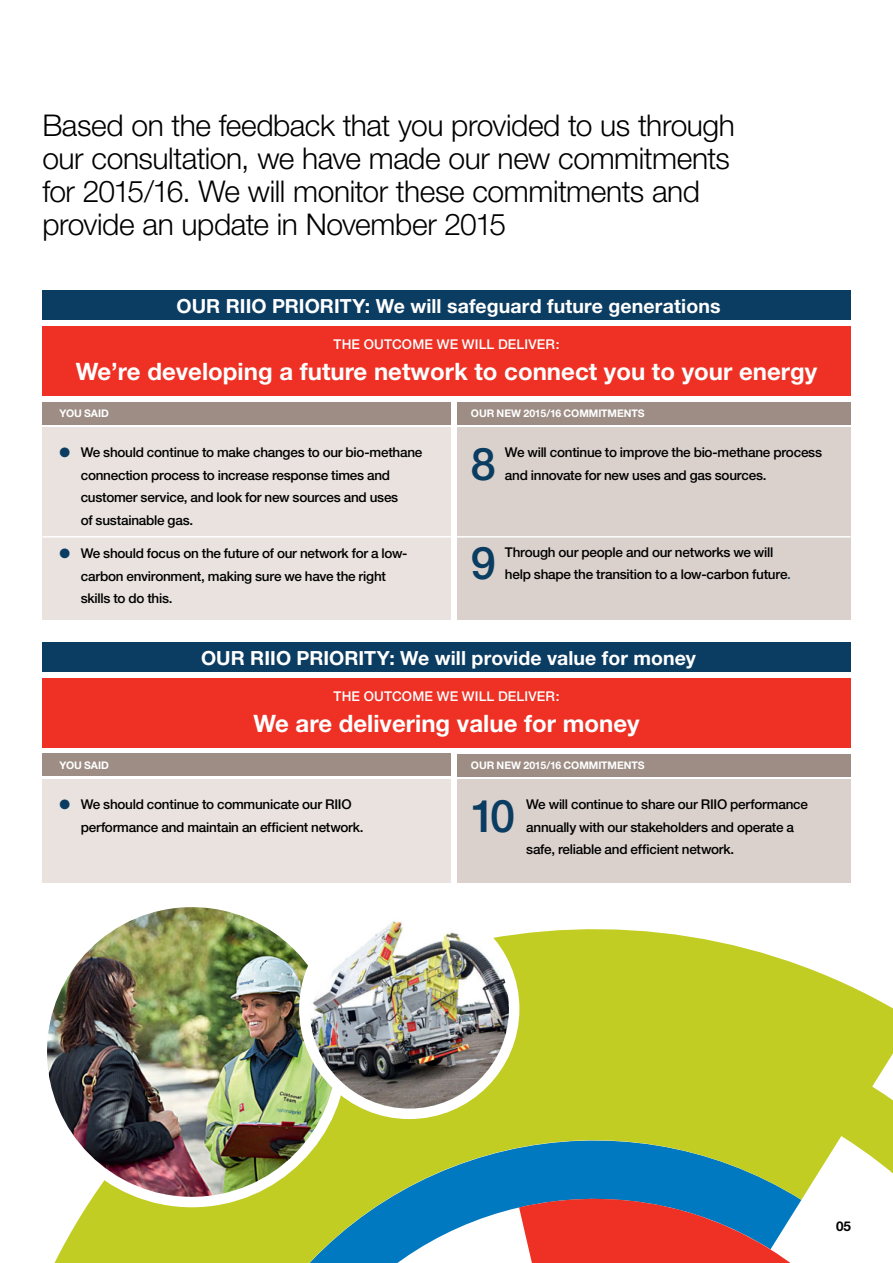
<style>
.page{position:relative;width:893px;height:1263px;background:#fff}
.page>*{position:absolute;margin:0;border:0;box-sizing:border-box;transform-origin:0 0}
.t1{font:500 45px "Helvetica Neue";color:#0b3c61}
.t2{font:300 30px/33px "Helvetica Neue";letter-spacing:-.015em;color:#000}
.t3{font:700 24px "Helvetica Neue";color:#fff}
.t4{font:700 19.5px "Helvetica Neue";letter-spacing:.005em;color:#fff}
.t5{font:500 13.5px/22.5px "Helvetica Neue";letter-spacing:-.02em;color:#000}
.t6{font:500 13.5px "Helvetica Neue";letter-spacing:.01em;color:#fff}
.t7{font:700 13.5px "Helvetica Neue";color:#000}
.t8{font:700 10.5px "Helvetica Neue";letter-spacing:-.005em;color:#fff}
.s1{color:#0b3c61}
</style>
<div class="page">
<svg style="left:54px;top:844px;width:839px;height:419px;fill:#c2cd23"></svg>
<div style="left:42px;top:290px;width:808px;height:30px;background:#0b3c61"></div>
<div style="left:42px;top:642px;width:808px;height:30px;background:#0b3c61"></div>
<div style="left:42px;top:326px;width:808px;height:70px;background:#ee3124"></div>
<div style="left:42px;top:678px;width:808px;height:70px;background:#ee3124"></div>
<div style="left:457px;top:427px;width:393px;height:193px;background:#dad1cc"></div>
<div style="left:457px;top:779px;width:393px;height:104px;background:#dad1cc"></div>
<div style="left:42px;top:427px;width:409px;height:193px;background:#e9e2de"></div>
<div style="left:42px;top:779px;width:409px;height:104px;background:#e9e2de"></div>
<div style="left:457px;top:402px;width:393px;height:22px;background:#9d8d85"></div>
<div style="left:42px;top:402px;width:409px;height:22px;background:#9d8d85"></div>
<div style="left:42px;top:754px;width:409px;height:22px;background:#9d8d85"></div>
<div style="left:457px;top:754px;width:393px;height:22px;background:#9d8d85"></div>
<hr style="left:42px;top:536px;width:808px;height:1px;background:#fff">
<img style="left:48px;top:902px;width:294px;height:295px">
<div style="left:37px;top:896px;width:310px;height:311px;border:10px solid #fff;border-radius:50%"></div>
<img style="left:304px;top:904px;width:210px;height:210px;border-radius:105px">
<div style="left:299px;top:899px;width:220px;height:220px;border:10px solid #fff;border-radius:50%"></div>
<svg style="left:345px;top:1194px;width:548px;height:69px"></svg>
<h2 class="t2" style="left:42px;top:108px;width:694px">Based on the feedback that you provided to us through our consultation, we have made our new commitments for 2015/16. We will monitor these commitments and provide an update in November 2015</h2>
<h3 class="t4" style="left:177px;top:294px;width:545px">OUR RIIO PRIORITY: We will safeguard future generations</h3>
<p class="t6" style="left:333px;top:336px;width:227px">THE OUTCOME WE WILL DELIVER:</p>
<h3 class="t3" style="left:76px;top:357px;width:743px">We’re developing a future network to connect you to your energy</h3>
<p class="t8" style="left:59px;top:407px;width:51px">YOU SAID</p>
<p class="t8" style="left:471px;top:407px;width:175px">OUR NEW 2015/16 COMMITMENTS</p>
<p class="t5" style="left:81px;top:441px;width:343px;text-indent:-21px"><span class="s1">●</span> We should continue to make changes to our bio-methane connection process to increase response times and customer service, and look for new sources and uses<br>of sustainable gas.</p>
<p class="t5" style="left:81px;top:542px;width:328px;text-indent:-21px"><span class="s1">●</span> We should focus on the future of our network for a low&shy;carbon environment, making sure we have the right skills to do this.</p>
<h1 class="t1" style="left:471px;top:437px;width:27px">8</h1>
<p class="t5" style="left:505px;top:441px;width:319px">We will continue to improve the bio-methane process and innovate for new uses and gas sources.</p>
<h1 class="t1" style="left:471px;top:536px;width:27px">9</h1>
<p class="t5" style="left:505px;top:540px;width:287px">Through our people and our networks we will help shape the transition to a low-carbon future<span class="s1">.</span></p>
<h3 class="t4" style="left:201px;top:646px;width:496px">OUR RIIO PRIORITY: We will provide value for money</h3>
<p class="t6" style="left:333px;top:688px;width:227px">THE OUTCOME WE WILL DELIVER:</p>
<h3 class="t3" style="left:253px;top:709px;width:388px">We are delivering value for money</h3>
<p class="t8" style="left:59px;top:759px;width:51px">YOU SAID</p>
<p class="t8" style="left:471px;top:759px;width:175px">OUR NEW 2015/16 COMMITMENTS</p>
<p class="t5" style="left:81px;top:793px;width:284px;text-indent:-21px"><span class="s1">●</span> We should continue to communicate our RIIO performance and maintain an efficient network.</p>
<h1 class="t1" style="left:471px;top:789px;width:46px">10</h1>
<p class="t5" style="left:526px;top:793px;width:283px">We will continue to share our RIIO performance annually with our stakeholders and operate a safe, reliable and efficient network.</p>
<p class="t7" style="left:836px;top:1217px;width:17px">05</p>
</div>
